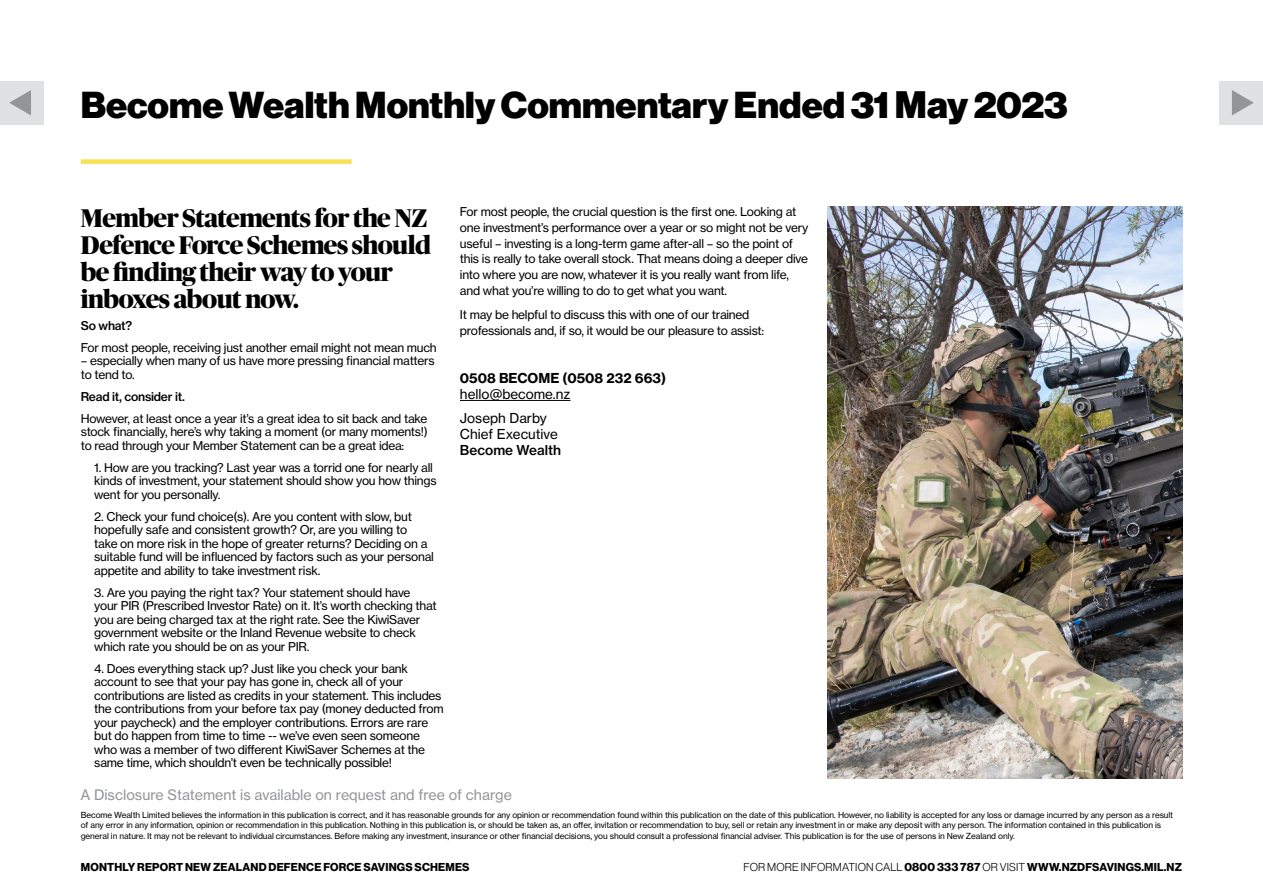
<style>
.page{position:relative;width:1263px;height:893px;background:#fff}
.page>*{position:absolute;margin:0;border:0;box-sizing:border-box;transform-origin:0 0}
.t1{font:900 36.75px "Haas Grot Disp 95";color:#000}
.t2{font:800 25.5px/27px "Publico Banner";letter-spacing:-.02em;color:#000}
.t3{font:14.25px "Haas Grot Text 55 Roman";color:#939598}
.t4{font:13.5px/24.3px "Haas Grot Text 55 Roman";color:#000}
.t5{font:700 13.5px "Haas Grot Text 75";color:#000}
.t6{font:500 13.5px "Haas Grot Text 65";color:#000}
.t7{font:12px/13.5px "Haas Grot Text 55 Roman";letter-spacing:-.02em;color:#000}
.t8{font:500 12px "Haas Grot Text 65";letter-spacing:-.02em;color:#000}
.t9{font:700 11.25px "Haas Grot Disp 75";letter-spacing:.015em;color:#000}
.t10{font:8.25px/10.5px "Haas Grot Text 55 Roman";letter-spacing:-.01em;color:#000}
.s1{font-size:37.5px}
.s2{font-family:"Haas Grot Disp 45";font-weight:300}
</style>
<div class="page">
<div style="left:1220px;top:81px;width:43px;height:43px;background:#e0e1e2"></div>
<svg style="left:1232px;top:90px;width:22px;height:25px"></svg>
<div style="left:0;top:81px;width:43px;height:43px;background:#e0e1e2"></div>
<svg style="left:9px;top:90px;width:22px;height:25px"></svg>
<img style="left:827px;top:206px;width:356px;height:572px">
<div style="left:81px;top:159px;width:271px;height:5px;background:#fae053"></div>
<hr style="left:460px;top:400px;width:110px;height:1px;background:#000">
<h1 class="t1" style="left:81px;top:84px;width:988px">Become Wealth Monthly Commentary Ended <span class="s1">31 May 2023</span></h1>
<h2 class="t2" style="left:81px;top:203px;width:352px">Member Statements for the NZ<br>Defence Force Schemes should be finding their way to your inboxes about now.</h2>
<p class="t8" style="left:81px;top:318px;width:53px">So what?</p>
<p class="t7" style="left:81px;top:341px;width:357px">For most people, receiving just another email might not mean much</p>
<p class="t7" style="left:81px;top:354px;width:355px">– especially when many of us have more pressing financial matters to tend to.</p>
<p class="t8" style="left:81px;top:389px;width:106px">Read it, consider it.</p>
<p class="t7" style="left:81px;top:412px;width:349px;text-align:justify">However, at least once a year it’s a great idea to sit back and take stock financially, here’s why taking a moment (or many moments!) to read through your Member Statement can be a great idea:</p>
<p class="t7" style="left:94px;top:461px;width:344px">1. How are you tracking? Last year was a torrid one for nearly all kinds of investment, your statement should show you how things went for you personally.</p>
<p class="t7" style="left:94px;top:510px;width:341px">2. Check your fund choice(s). Are you content with slow, but hopefully safe and consistent growth? Or, are you willing to<br>take on more risk in the hope of greater returns? Deciding on a suitable fund will be influenced by factors such as your personal appetite and ability to take investment risk.</p>
<p class="t7" style="left:94px;top:586px;width:344px">3. Are you paying the right tax? Your statement should have your PIR (Prescribed Investor Rate) on it. It’s worth checking that you are being charged tax at the right rate. See the KiwiSaver government website or the Inland Revenue website to check which rate you should be on as your PIR.</p>
<p class="t7" style="left:94px;top:662px;width:351px">4. Does everything stack up? Just like you check your bank account to see that your pay has gone in, check all of your contributions are listed as credits in your statement. This includes the contributions from your before tax pay (money deducted from your paycheck) and the employer contributions. Errors are rare but do happen from time to time -- we’ve even seen someone who was a member of two different KiwiSaver Schemes at the same time, which shouldn’t even be technically possible!</p>
<p class="t7" style="left:460px;top:204px;width:350px;line-height:15.8px">For most people, the crucial question is the first one. Looking at one investment’s performance over a year or so might not be very useful – investing is a long-term game after-all – so the point of this is really to take overall stock. That means doing a deeper dive into where you are now, whatever it is you really want from life, and what you’re willing to do to get what you want.</p>
<p class="t7" style="left:460px;top:307px;width:306px;line-height:15.8px">It may be helpful to discuss this with one of our trained professionals and, if so, it would be our pleasure to assist:</p>
<p class="t5" style="left:460px;top:370px;width:208px">0508 BECOME (0508 232 663)</p>
<p class="t4" style="left:460px;top:382px;width:112px">hello@become.nz<br>Joseph Darby</p>
<p class="t4" style="left:460px;top:422px;width:99px">Chief Executive</p>
<p class="t6" style="left:460px;top:441px;width:103px">Become Wealth</p>
<p class="t3" style="left:80px;top:786px;width:433px">A Disclosure Statement is available on request and free of charge</p>
<p class="t10" style="left:81px;top:810px;width:1094px">Become Wealth Limited believes the information in this publication is correct, and it has reasonable grounds for any opinion or recommendation found within this publication on the date of this publication. However, no liability is accepted for any loss or damage incurred by any person as a result of any error in any information, opinion or recommendation in this publication. Nothing in this publication is, or should be taken as, an offer, invitation or recommendation to buy, sell or retain any investment in or make any deposit with any person. The information contained in this publication is general in nature. It may not be relevant to individual circumstances. Before making any investment, insurance or other financial decisions, you should consult a professional financial adviser. This publication is for the use of persons in New Zealand only.</p>
<p class="t9" style="left:81px;top:860px;width:390px">MONTHLY REPORT NEW ZEALAND DEFENCE FORCE SAVINGS SCHEMES</p>
<p class="t9" style="left:743px;top:860px;width:440px"><span class="s2">FOR MORE INFORMATION CALL</span> 0800 333 787 <span class="s2">OR VISIT</span> WWW.NZDFSAVINGS.MIL.NZ</p>
</div>
